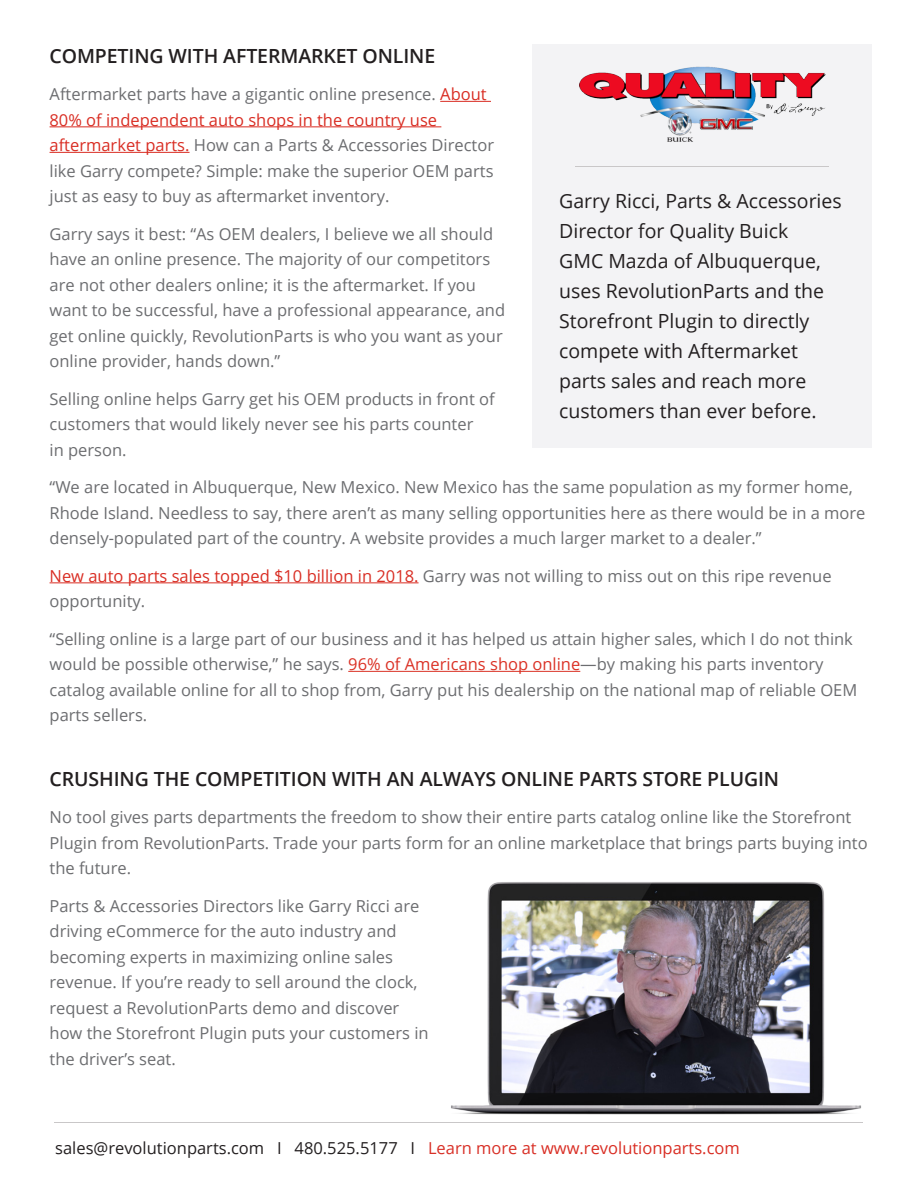
<style>
.page{position:relative;width:918px;height:1188px;background:#fff}
.page>*{position:absolute;margin:0;border:0;box-sizing:border-box;transform-origin:0 0}
.t1{font:19.5px/30px "Open Sans";color:#231f20}
.Header_Sections{font:600 19.5px "Open Sans";letter-spacing:-.005em;color:#231f20}
.t2{font:16.5px/25.5px "Open Sans";color:#6c6d70}
.t3{font:16.5px "Open Sans";color:#231f20}
.s1{color:#d92d23}
.s2{color:#db3226}
.s3{color:#d83027}
</style>
<div class="page">
<hr style="left:55px;top:1122px;width:808px;height:1px;background:#c9c7c8">
<hr style="left:440px;top:101px;width:51px;height:1px;background:#d92d23">
<hr style="left:50px;top:126px;width:391px;height:1px;background:#d92d23">
<hr style="left:50px;top:152px;width:140px;height:1px;background:#d92d23">
<hr style="left:50px;top:582px;width:369px;height:1px;background:#d92d23">
<hr style="left:348px;top:671px;width:232px;height:1px;background:#db3226">
<div style="left:532px;top:44px;width:340px;height:404px;background:#f3f3f5"></div>
<hr style="left:575px;top:166px;width:253px;height:1px;background:#c9c7c8">
<img style="left:579px;top:66px;width:246px;height:76px">
<img style="left:451px;top:882px;width:410px;height:233px">
<p class="Header_Sections" style="left:50px;top:42px;width:387px">COMPETING WITH AFTERMARKET ONLINE</p>
<p class="t2" style="left:50px;top:81px;width:446px">Aftermarket parts have a gigantic online presence. <span class="s1">About 80% of independent auto shops in the country use aftermarket parts.</span> How can a Parts &amp; Accessories Director like Garry compete? Simple: make the superior OEM parts just as easy to buy as aftermarket inventory.</p>
<p class="t2" style="left:50px;top:220px;width:457px">Garry says it best: “As OEM dealers, I believe we all should have an online presence. The majority of our competitors are not other dealers online; it is the aftermarket. If you want to be successful, have a professional appearance, and get online quickly, RevolutionParts is who you want as your online provider, hands down.”</p>
<p class="t2" style="left:50px;top:385px;width:447px">Selling online helps Garry get his OEM products in front of customers that would likely never see his parts counter<br>in person.</p>
<p class="t2" style="left:50px;top:474px;width:818px">“We are located in Albuquerque, New Mexico. New Mexico has the same population as my former home,<br>Rhode Island. Needless to say, there aren’t as many selling opportunities here as there would be in a more densely-populated part of the country. A website provides a much larger market to a dealer.”</p>
<p class="t2" style="left:50px;top:562px;width:784px"><span class="s1">New auto parts sales topped $10 billion in 2018.</span> Garry was not willing to miss out on this ripe revenue opportunity.</p>
<p class="t2" style="left:50px;top:625px;width:809px">“Selling online is a large part of our business and it has helped us attain higher sales, which I do not think would be possible otherwise,” he says. <span class="s2">96% of Americans shop online</span>—by making his parts inventory catalog available online for all to shop from, Garry put his dealership on the national map of reliable OEM parts sellers.</p>
<p class="t1" style="left:559px;top:186px;width:284px">Garry Ricci, Parts &amp; Accessories<br>Director for Quality Buick<br>GMC Mazda of Albuquerque, uses RevolutionParts and the<br>Storefront Plugin to directly compete with Aftermarket parts sales and reach more customers than ever before.</p>
<p class="Header_Sections" style="left:50px;top:765px;width:731px">CRUSHING THE COMPETITION WITH AN ALWAYS ONLINE PARTS STORE PLUGIN</p>
<p class="t2" style="left:50px;top:804px;width:820px">No tool gives parts departments the freedom to show their entire parts catalog online like the Storefront<br>Plugin from RevolutionParts. Trade your parts form for an online marketplace that brings parts buying into the future.</p>
<p class="t2" style="left:50px;top:892px;width:381px">Parts &amp; Accessories Directors like Garry Ricci are driving eCommerce for the auto industry and becoming experts in maximizing online sales revenue. If you’re ready to sell around the clock, request a RevolutionParts demo and discover how the Storefront Plugin puts your customers in the driver’s seat.</p>
<p class="t3" style="left:55px;top:1137px;width:686px">sales@revolutionparts.com I 480.525.5177 I <span class="s3">Learn more at</span> <span class="s1">www.revolutionparts.com</span></p>
</div>
